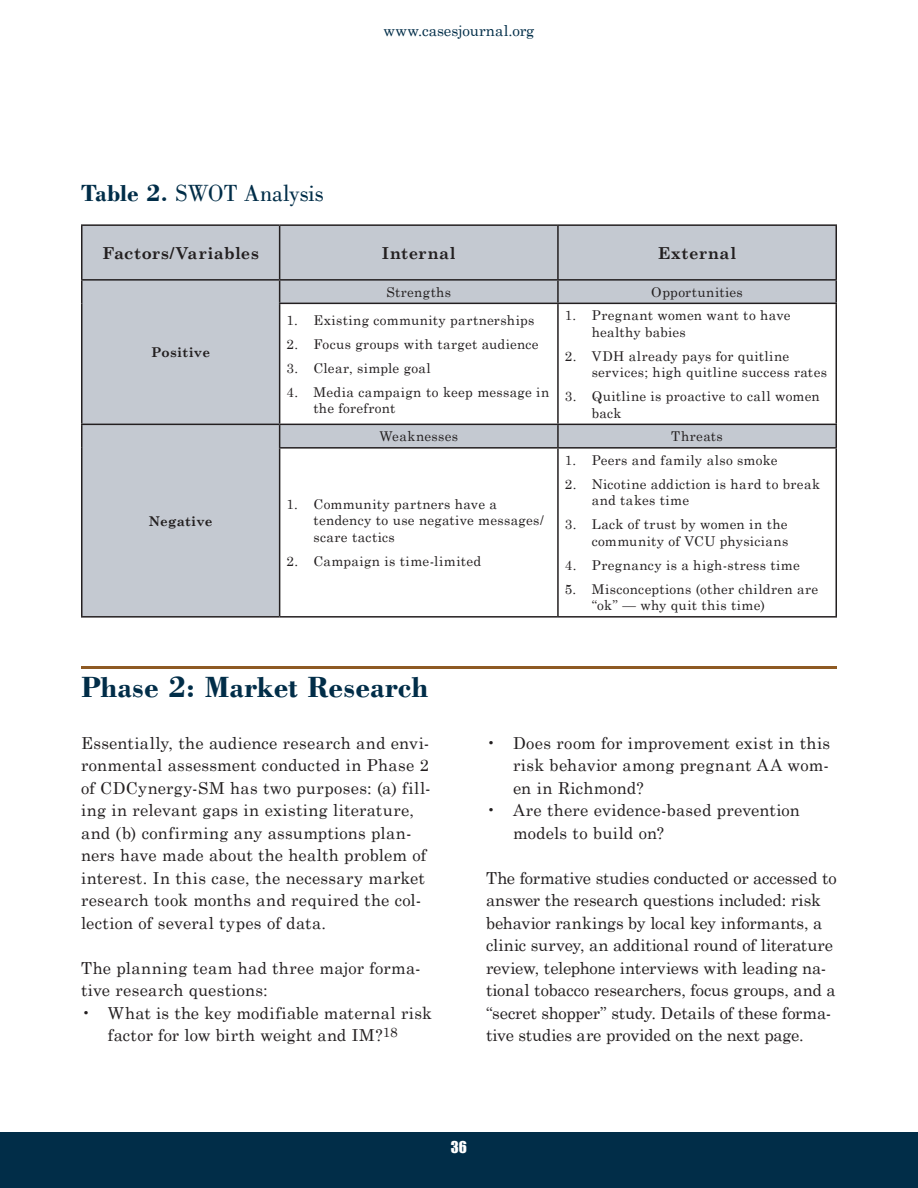
<style>
.page{position:relative;width:918px;height:1188px;background:#fff}
.page>*{position:absolute;margin:0;border:0;box-sizing:border-box;transform-origin:0 0}
.t1{font:700 30px "Bodoni";color:#012d48}
.t2{font:24px "Bodoni";letter-spacing:.005em;color:#012d48}
.t3{font:16.5px/22.5px "Century Schoolbook";letter-spacing:.005em;color:#231f20}
.t4{font:700 16.5px "Century Schoolbook";letter-spacing:.025em;color:#231f20}
.t5{font:15px "Century Schoolbook";color:#012d48}
.t6{font:15px "Impact";color:#fff}
.t7{font:13.5px/16.5px "Century Schoolbook";letter-spacing:.025em;color:#231f20}
.t8{font:700 13.5px "Century Schoolbook";letter-spacing:.015em;color:#231f20}
.s1{font-weight:700}
.s2{font-family:"Century"}
</style>
<div class="page">
<div style="left:0;top:1133px;width:918px;height:55px;background:#012d48"></div>
<svg style="left:82px;top:226px;width:754px;height:390px"></svg>
<hr style="left:81px;top:224px;width:199px;height:2px;background:#231f20">
<hr style="left:81px;top:226px;width:1px;height:53px;background:#231f20">
<hr style="left:280px;top:224px;width:278px;height:2px;background:#231f20">
<hr style="left:279px;top:226px;width:1px;height:53px;background:#231f20">
<hr style="left:558px;top:224px;width:279px;height:2px;background:#231f20">
<hr style="left:557px;top:226px;width:2px;height:53px;background:#231f20">
<hr style="left:836px;top:226px;width:1px;height:53px;background:#231f20">
<hr style="left:280px;top:616px;width:278px;height:2px;background:#231f20">
<hr style="left:557px;top:304px;width:2px;height:120px;background:#231f20">
<hr style="left:557px;top:449px;width:2px;height:167px;background:#231f20">
<hr style="left:836px;top:304px;width:1px;height:120px;background:#231f20">
<hr style="left:836px;top:449px;width:1px;height:167px;background:#231f20">
<hr style="left:558px;top:616px;width:279px;height:2px;background:#231f20">
<svg style="left:81px;top:281px;width:1px;height:22px"></svg>
<hr style="left:81px;top:303px;width:1px;height:121px;background:#231f20">
<svg style="left:81px;top:425px;width:1px;height:23px"></svg>
<hr style="left:81px;top:448px;width:1px;height:168px;background:#231f20">
<hr style="left:81px;top:279px;width:199px;height:2px;background:#231f20">
<hr style="left:279px;top:304px;width:1px;height:120px;background:#231f20">
<hr style="left:279px;top:449px;width:1px;height:167px;background:#231f20">
<hr style="left:81px;top:424px;width:199px;height:1px;background:#231f20">
<hr style="left:81px;top:616px;width:199px;height:2px;background:#231f20">
<svg style="left:279px;top:425px;width:1px;height:22px"></svg>
<hr style="left:280px;top:424px;width:278px;height:1px;background:#231f20">
<hr style="left:558px;top:424px;width:279px;height:1px;background:#231f20">
<hr style="left:557px;top:425px;width:2px;height:22px;background:#231f20">
<svg style="left:836px;top:425px;width:1px;height:22px"></svg>
<hr style="left:279px;top:447px;width:279px;height:2px;background:#231f20">
<hr style="left:558px;top:447px;width:279px;height:2px;background:#231f20">
<svg style="left:279px;top:281px;width:1px;height:22px"></svg>
<hr style="left:280px;top:279px;width:278px;height:2px;background:#231f20">
<hr style="left:558px;top:279px;width:279px;height:2px;background:#231f20">
<hr style="left:557px;top:281px;width:2px;height:22px;background:#231f20">
<svg style="left:836px;top:281px;width:1px;height:22px"></svg>
<hr style="left:279px;top:303px;width:279px;height:1px;background:#231f20">
<hr style="left:558px;top:303px;width:279px;height:1px;background:#231f20">
<hr style="left:81px;top:666px;width:756px;height:3px;background:#8e5a23">
<h2 class="t2" style="left:81px;top:179px;width:244px"><span class="s1">Table 2.</span> SWOT Analysis</h2>
<p class="t5" style="left:384px;top:18px;width:152px">www.casesjournal.org</p>
<p class="t4" style="left:102px;top:240px;width:158px">Factors/Variables</p>
<p class="t4" style="left:382px;top:240px;width:75px">Internal</p>
<p class="t4" style="left:658px;top:240px;width:80px">External</p>
<p class="t8" style="left:151px;top:342px;width:60px">Positive</p>
<p class="t8" style="left:149px;top:510px;width:66px">Negative</p>
<p class="t7" style="left:386px;top:282px;width:66px">Strengths</p>
<p class="t7" style="left:651px;top:282px;width:93px">Opportunities</p>
<p class="t7" style="left:286px;top:310px;width:249px"><span class="s2">1.</span> Existing community partnerships</p>
<p class="t7" style="left:286px;top:334px;width:254px"><span class="s2">2.</span> Focus groups with target audience</p>
<p class="t7" style="left:286px;top:358px;width:146px"><span class="s2">3.</span> Clear, simple goal</p>
<p class="t7" style="left:313px;top:382px;width:237px;text-indent:-27px"><span class="s2">4.</span> Media campaign to keep message in the forefront</p>
<p class="t7" style="left:592px;top:306px;width:200px;text-indent:-27px">1. Pregnant women want to have healthy babies</p>
<p class="t7" style="left:592px;top:346px;width:237px;text-indent:-27px">2. VDH already pays for quitline services; high quitline success rates</p>
<p class="t7" style="left:592px;top:387px;width:230px;text-indent:-27px">3. Quitline is proactive to call women back</p>
<p class="t7" style="left:379px;top:427px;width:80px">Weaknesses</p>
<p class="t7" style="left:671px;top:427px;width:53px">Threats</p>
<p class="t7" style="left:313px;top:495px;width:232px;text-indent:-27px"><span class="s2">1.</span> Community partners have a tendency to use negative messages/ scare tactics</p>
<p class="t7" style="left:286px;top:552px;width:196px"><span class="s2">2.</span> Campaign is time-limited</p>
<p class="t7" style="left:565px;top:450px;width:214px">1. Peers and family also smoke</p>
<p class="t7" style="left:592px;top:474px;width:230px;text-indent:-27px">2. Nicotine addiction is hard to break and takes time</p>
<p class="t7" style="left:565px;top:515px;width:225px;text-align:right">3. Lack of trust by women in the community of VCU physicians</p>
<p class="t7" style="left:565px;top:555px;width:237px">4. Pregnancy is a high-stress time</p>
<p class="t7" style="left:592px;top:579px;width:228px;text-indent:-27px">5. Misconceptions (other children are “ok” — why quit this time)</p>
<h1 class="t1" style="left:81px;top:670px;width:349px">Phase 2: Market Research</h1>
<p class="t3" style="left:81px;top:730px;width:351px">Essentially, the audience research and envi&shy;ronmental assessment conducted in Phase 2 of CDCynergy-SM has two purposes: (a) fill&shy;ing in relevant gaps in existing literature, and (b) confirming any assumptions plan&shy;ners have made about the health problem of interest. In this case, the necessary market research took months and required the col&shy;lection of several types of data.</p>
<p class="t3" style="left:81px;top:955px;width:341px">The planning team had three major forma&shy;tive research questions:</p>
<p class="t3" style="left:81px;top:1000px;width:352px;text-align:center"><span class="s2">•</span> What is the key modifiable maternal risk factor for low birth weight and IM?<sup>18</sup></p>
<p class="t3" style="left:513px;top:730px;width:319px;text-align:justify;text-indent:-27px"><span class="s2">•</span> Does room for improvement exist in this risk behavior among pregnant AA wom&shy;en in Richmond?</p>
<p class="t3" style="left:513px;top:798px;width:289px;text-indent:-27px"><span class="s2">•</span> Are there evidence-based prevention models to build on?</p>
<p class="t3" style="left:486px;top:865px;width:352px">The formative studies conducted or accessed to answer the research questions included: risk behavior rankings by local key informants, a clinic survey, an additional round of literature review, telephone interviews with leading na&shy;tional tobacco researchers, focus groups, and a “secret shopper” study. Details of these forma&shy;tive studies are provided on the next page.</p>
<p class="t6" style="left:451px;top:1136px;width:18px">36</p>
</div>
